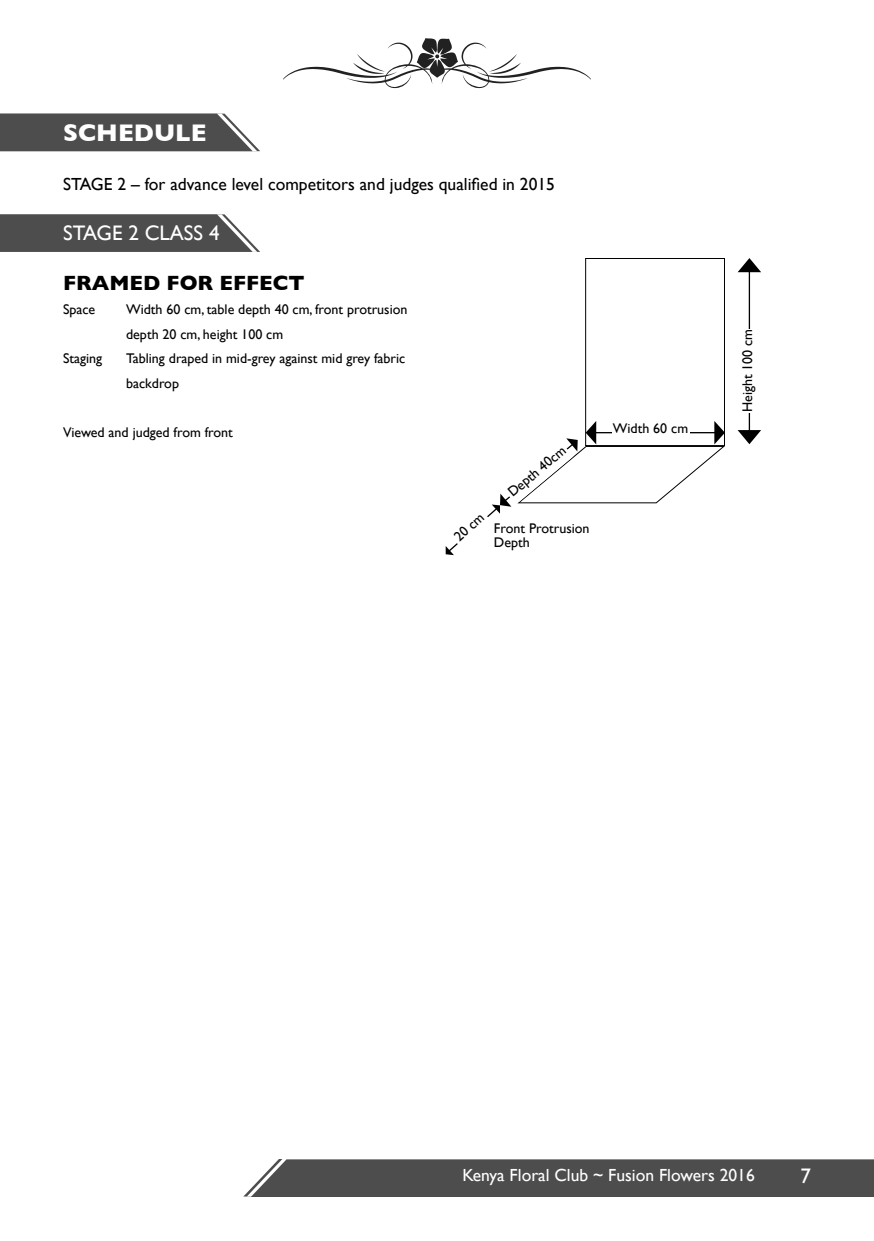
<style>
.page{position:relative;width:874px;height:1241px;background:#fff}
.page>*{position:absolute;margin:0;border:0;box-sizing:border-box;transform-origin:0 0}
.t1{font:700 24.5px "Gill Sans";color:#fff}
.t2{font:700 21px "Gill Sans";color:#000}
.t3{font:21px "Gill Sans";color:#fff}
.t4{font:17.5px "Gill Sans";color:#000}
.t5{font:17.5px "Gill Sans";color:#fff}
.t6{font:14px/24.5px "Gill Sans";color:#000}
</style>
<div class="page">
<div style="left:244px;top:1159px;width:629px;height:37px;background:#4d4d4d"></div>
<svg style="left:283px;top:38px;width:307px;height:51px"></svg>
<svg style="left:0;top:214px;width:260px;height:38px;background:#5d5d5d"></svg>
<svg style="left:0;top:114px;width:260px;height:37px;background:#5b5b5b"></svg>
<hr style="left:748px;top:271px;width:1px;height:165px;background:#000">
<svg style="left:737px;top:430px;width:23px;height:14px"></svg>
<svg style="left:738px;top:258px;width:22px;height:14px"></svg>
<div style="left:742px;top:328px;width:26px;height:84px;background:#fff"></div>
<div style="left:585px;top:258px;width:139px;height:188px;border:1px solid #000"></div>
<svg style="left:445px;top:421px;width:280px;height:135px"></svg>
<h1 class="t1" style="left:63px;top:113px;width:145px">SCHEDULE</h1>
<p class="t4" style="left:63px;top:173px;width:493px">STAGE 2 – for advance level competitors and judges qualified in 2015</p>
<h2 class="t3" style="left:63px;top:220px;width:158px">STAGE 2 CLASS 4</h2>
<h2 class="t2" style="left:63px;top:266px;width:243px">FRAMED FOR EFFECT</h2>
<p class="t6" style="left:63px;top:297px;width:34px">Space</p>
<p class="t6" style="left:126px;top:297px;width:283px">Width 60 cm, table depth 40 cm, front protrusion depth 20 cm, height 100 cm</p>
<p class="t6" style="left:63px;top:346px;width:41px">Staging</p>
<p class="t6" style="left:126px;top:346px;width:280px">Tabling draped in mid-grey against mid grey fabric backdrop</p>
<p class="t6" style="left:63px;top:419px;width:171px">Viewed and judged from front</p>
<p class="t6" style="left:501px;top:484px;width:72px;rotate:-40deg">Depth 40cm</p>
<p class="t6" style="left:447px;top:529px;width:36px;rotate:-42deg">20 cm</p>
<p class="t6" style="left:493px;top:521px;width:97px;line-height:14px">Front Protrusion<br>Depth</p>
<p class="t6" style="left:612px;top:416px;width:77px">Width 60 cm</p>
<p class="t6" style="left:734px;top:412px;width:85px;rotate:-90deg">Height 100 cm</p>
<p class="t5" style="left:462px;top:1164px;width:294px">Kenya Floral Club ~ Fusion Flowers 2016</p>
<h2 class="t3" style="left:800px;top:1162px;width:12px">7</h2>
</div>
